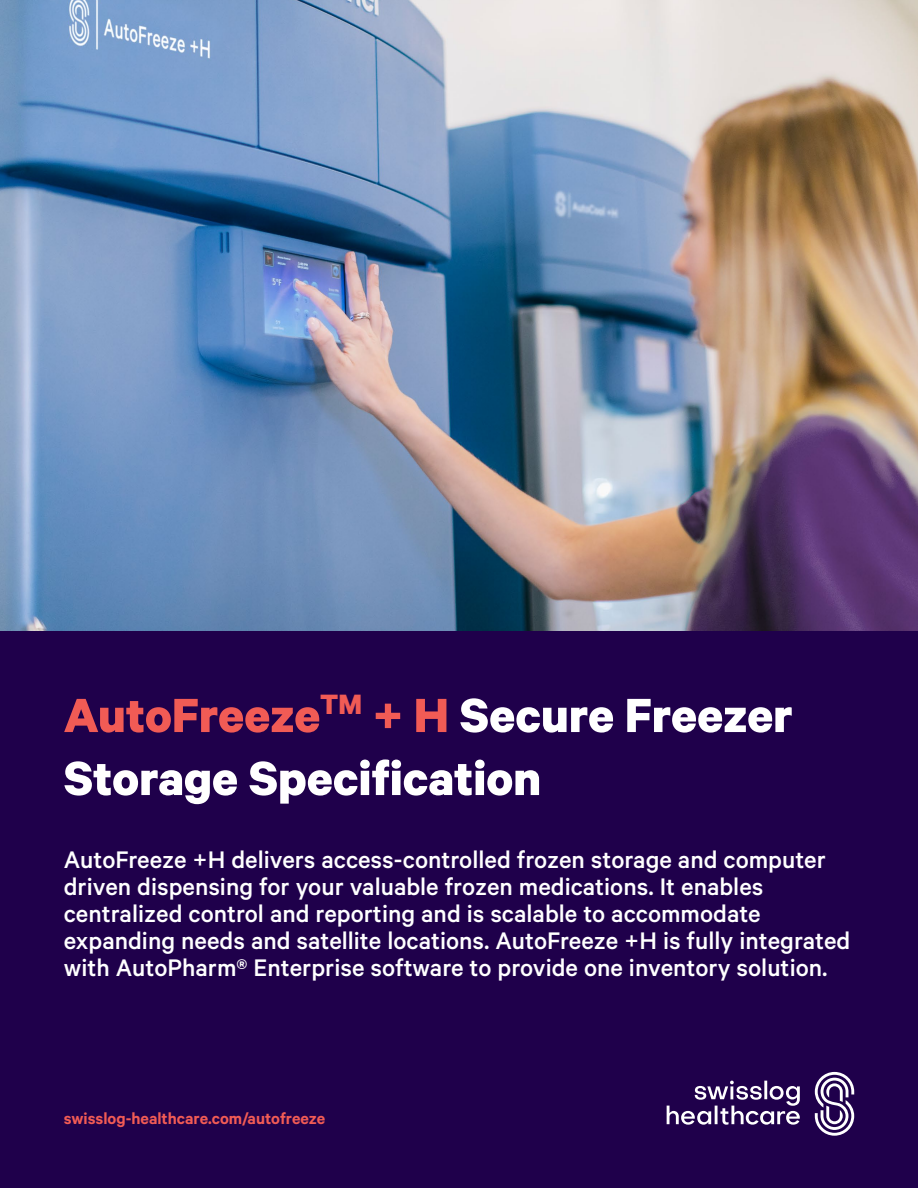
<style>
.page{position:relative;width:918px;height:1188px;background:#fff}
.page>*{position:absolute;margin:0;border:0;box-sizing:border-box;transform-origin:0 0}
._01_SL_ED_Headline_1{font:700 54px/63px "Calibre";color:#fff}
.Callout_gray{font:500 27px/27px "Calibre";color:#fff}
._04_SL_ED_URL_12_12p{font:600 18px "Calibre";color:#f15b55}
.s1{color:#f15b55}
</style>
<div class="page">
<div style="left:0;top:631px;width:918px;height:557px;background:#1f004b"></div>
<svg style="left:667px;top:1081px;width:133px;height:44px"></svg>
<svg style="left:815px;top:1072px;width:39px;height:64px"></svg>
<img style="left:0;top:0;width:918px;height:631px">
<p class="_01_SL_ED_Headline_1" style="left:64px;top:682px;width:731px"><span class="s1">AutoFreeze</span><sup>TM</sup> <span class="s1">+ H</span> Secure Freezer<br>Storage Specification</p>
<p class="Callout_gray" style="left:64px;top:846px;width:788px">AutoFreeze +H delivers access-controlled frozen storage and computer driven dispensing for your valuable frozen medications. It enables centralized control and reporting and is scalable to accommodate expanding needs and satellite locations. AutoFreeze +H is fully integrated with AutoPharm® Enterprise software to provide one inventory solution.</p>
<p class="_04_SL_ED_URL_12_12p" style="left:64px;top:1108px;width:263px">swisslog-healthcare.com/autofreeze</p>
</div>
